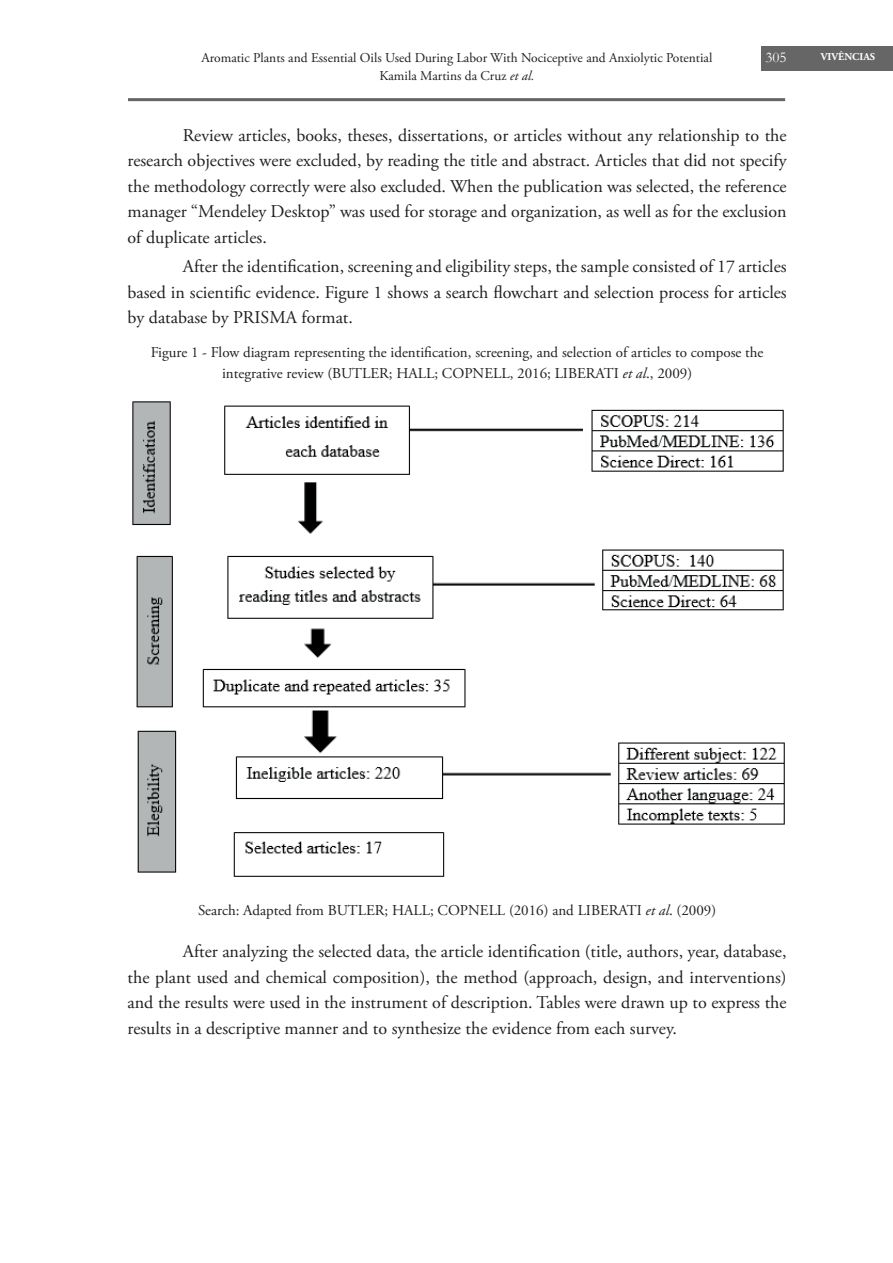
<style>
.page{position:relative;width:893px;height:1263px;background:#fff}
.page>*{position:absolute;margin:0;border:0;box-sizing:border-box;transform-origin:0 0}
.TEXTO_NORMAL{font:18px/25.5px "Adobe Garamond Pro";color:#231f20;text-align:justify}
.Tabela{font:15px/21px "Adobe Garamond Pro";color:#231f20;text-align:center}
.t1{font:15px "Garamond";color:#fff}
.t2{font:13.5px "Adobe Garamond Pro";color:#231f20}
.t3{font:700 10.5px "Adobe Garamond Pro";color:#fff}
.s1{font-style:italic}
</style>
<div class="page">
<div style="left:761px;top:46px;width:132px;height:25px;background:#666"></div>
<hr style="left:128px;top:98px;width:657px;height:3px;background:#666">
<img style="left:132px;top:401px;width:653px;height:476px">
<p class="t2" style="left:201px;top:49px;width:512px">Aromatic Plants and Essential Oils Used During Labor With Nociceptive and Anxiolytic Potential</p>
<p class="t1" style="left:766px;top:47px;width:23px">305</p>
<p class="t2" style="left:379px;top:67px;width:157px">Kamila Martins da Cruz <span class="s1">et al.</span></p>
<p class="TEXTO_NORMAL" style="left:128px;top:123px;width:661px;text-indent:55px">Review articles, books, theses, dissertations, or articles without any relationship to the research objectives were excluded, by reading the title and abstract. Articles that did not specify the methodology correctly were also excluded. When the publication was selected, the reference manager “Mendeley Desktop” was used for storage and organization, as well as for the exclusion of duplicate articles.</p>
<p class="TEXTO_NORMAL" style="left:128px;top:255px;width:661px;text-indent:55px">After the identification, screening and eligibility steps, the sample consisted of 17 articles based in scientific evidence. Figure 1 shows a search flowchart and selection process for articles by database by PRISMA format.</p>
<p class="Tabela" style="left:151px;top:342px;width:614px">Figure 1 - Flow diagram representing the identification, screening, and selection of articles to compose the integrative review (BUTLER; HALL; COPNELL, 2016; LIBERATI <span class="s1">et al</span>., 2009)</p>
<p class="t3" style="left:821px;top:50px;width:56px">VIVÊNCIAS</p>
<p class="Tabela" style="left:198px;top:900px;width:520px">Search: Adapted from BUTLER; HALL; COPNELL (2016) and LIBERATI <span class="s1">et al</span>. (2009)</p>
<p class="TEXTO_NORMAL" style="left:128px;top:939px;width:661px;text-indent:55px">After analyzing the selected data, the article identification (title, authors, year, database, the plant used and chemical composition), the method (approach, design, and interventions) and the results were used in the instrument of description. Tables were drawn up to express the results in a descriptive manner and to synthesize the evidence from each survey.</p>
</div>
